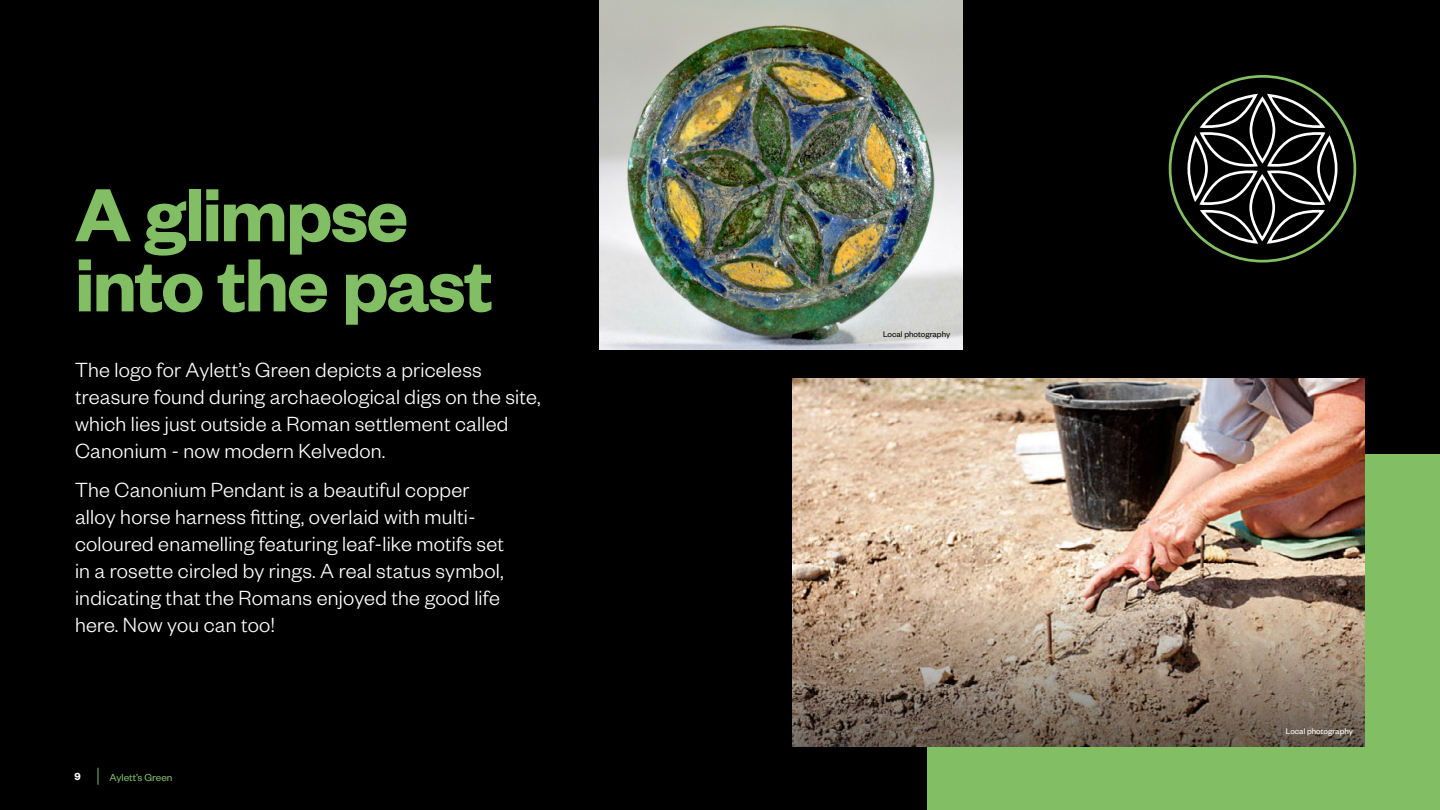
<style>
.page{position:relative;width:1440px;height:810px;background:#000}
.page>*{position:absolute;margin:0;border:0;box-sizing:border-box;transform-origin:0 0}
.t1{font:82.5px/70.1px "Founders Grotesk Sm Bd";letter-spacing:-.025em;color:#82be64}
.t2{font:300 22.5px/27px "Founders Grotesk";letter-spacing:.01em;color:#fff}
.t3{font:11.25px "Founders Grotesk";color:#82be64}
.t4{font:11.25px "Founders Grotesk Sm Bd";color:#fff}
.t5{font:9px "Founders Grotesk";color:#000}
.t6{font:9px "Founders Grotesk";color:#fff}
</style>
<div class="page">
<svg style="left:98px;top:768px;width:1px;height:17px"></svg>
<div style="left:928px;top:455px;width:512px;height:355px;background:#82be64"></div>
<img style="left:599px;top:0;width:363px;height:349px">
<svg style="left:1186px;top:92px;width:153px;height:154px"></svg>
<div style="left:1250px;top:97px;width:25px;height:66px;border:3px solid #fff;border-radius:50%"></div>
<img style="left:792px;top:379px;width:573px;height:368px">
<h1 class="t1" style="left:75px;top:176px;width:419px">A glimpse into the past</h1>
<p class="t2" style="left:75px;top:355px;width:467px">The logo for Aylett’s Green depicts a priceless treasure found during archaeological digs on the site, which lies just outside a Roman settlement called Canonium - now modern Kelvedon.</p>
<p class="t2" style="left:75px;top:475px;width:431px">The Canonium Pendant is a beautiful copper alloy horse harness fitting, overlaid with multi&shy;coloured enamelling featuring leaf-like motifs set in a rosette circled by rings. A real status symbol, indicating that the Romans enjoyed the good life here. Now you can too!</p>
<p class="t4" style="left:74px;top:770px;width:8px">9</p>
<p class="t3" style="left:110px;top:770px;width:64px">Aylett’s Green</p>
<p class="t5" style="left:883px;top:328px;width:69px">Local photography</p>
<p class="t6" style="left:1286px;top:726px;width:69px">Local photography</p>
</div>
